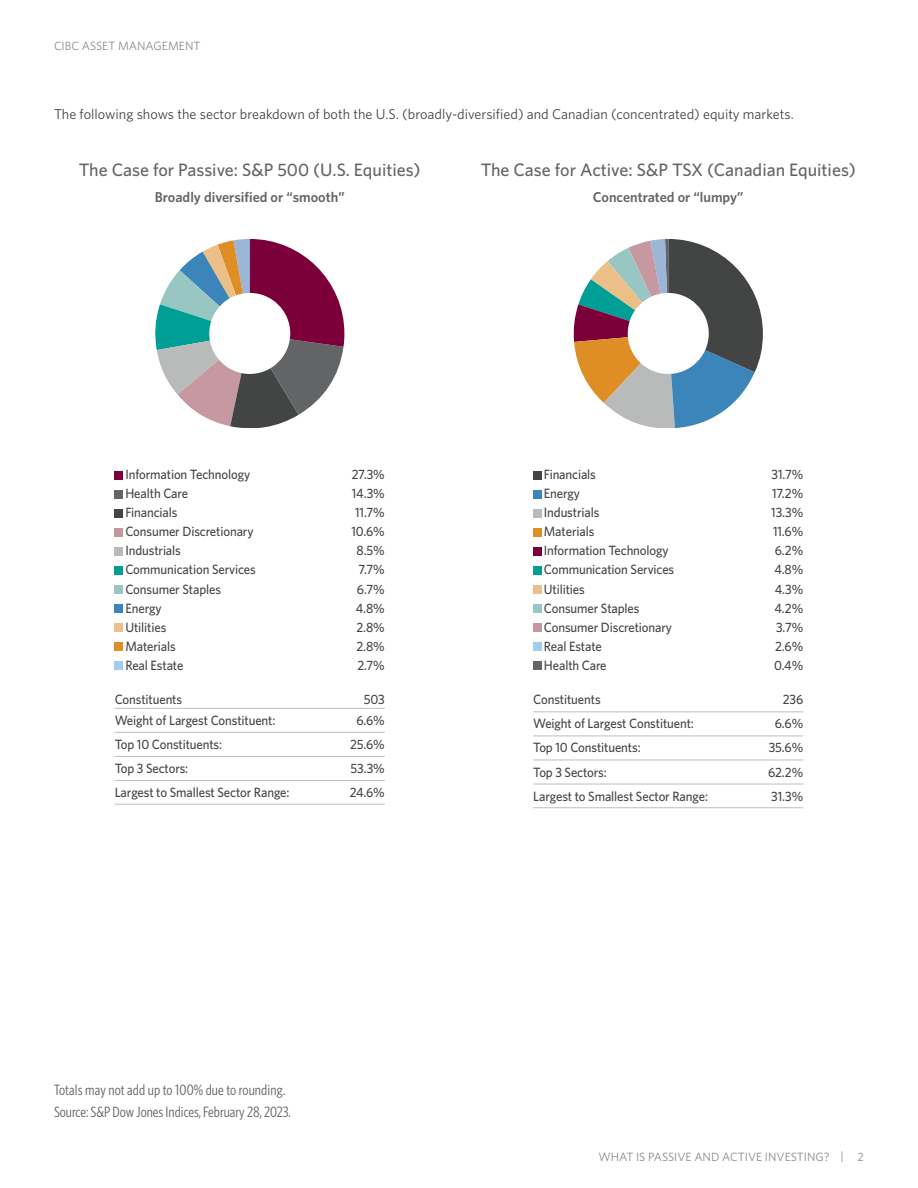
<style>
.page{position:relative;width:918px;height:1188px;background:#fff}
.page>*{position:absolute;margin:0;border:0;box-sizing:border-box;transform-origin:0 0}
.Subheader_H3{font:500 18px "Whitney";color:#636466}
.Disclaimer_P{font:15px "Whitney Condensed";color:#636466}
.Body_P{font:14.25px "Whitney";color:#434444}
.Subheader_H4{font:600 14.25px "Whitney";color:#636466}
.TableBody_P{font:500 13.5px "Whitney";letter-spacing:-.01em;color:#434444;scale:.95 1}
.TableBody_P_lines{font:500 13.5px "Whitney";letter-spacing:-.01em;color:#434444;scale:.95 1}
.t1{font:12px "Whitney";color:#8e8888}
</style>
<div class="page">
<div style="left:115px;top:471px;width:8px;height:8px;background:#7b003a"></div>
<div style="left:115px;top:490px;width:8px;height:8px;background:#636466"></div>
<div style="left:115px;top:509px;width:8px;height:8px;background:#434444"></div>
<div style="left:115px;top:528px;width:8px;height:8px;background:#c697a1"></div>
<div style="left:115px;top:547px;width:8px;height:8px;background:#b9bbbb"></div>
<div style="left:115px;top:566px;width:8px;height:8px;background:#009f95"></div>
<div style="left:115px;top:585px;width:8px;height:9px;background:#98c6c2"></div>
<div style="left:115px;top:604px;width:8px;height:9px;background:#3b85ba"></div>
<div style="left:115px;top:624px;width:8px;height:8px;background:#edc089"></div>
<div style="left:115px;top:643px;width:8px;height:8px;background:#df8d25"></div>
<div style="left:115px;top:662px;width:8px;height:8px;background:#a3cdec"></div>
<hr style="left:115px;top:708px;width:270px;height:1px;background:#bcbec0">
<hr style="left:115px;top:732px;width:270px;height:1px;background:#bcbec0">
<hr style="left:115px;top:756px;width:270px;height:1px;background:#bcbec0">
<hr style="left:115px;top:780px;width:270px;height:1px;background:#bcbec0">
<hr style="left:115px;top:804px;width:270px;height:1px;background:#bcbec0">
<div style="left:533px;top:471px;width:8px;height:8px;background:#434444"></div>
<div style="left:533px;top:490px;width:8px;height:8px;background:#3b85ba"></div>
<div style="left:533px;top:509px;width:8px;height:8px;background:#b9bbbb"></div>
<div style="left:533px;top:528px;width:8px;height:8px;background:#df8d25"></div>
<div style="left:533px;top:547px;width:8px;height:8px;background:#7b003a"></div>
<div style="left:533px;top:566px;width:8px;height:8px;background:#009f95"></div>
<div style="left:533px;top:585px;width:8px;height:9px;background:#edc089"></div>
<div style="left:533px;top:604px;width:8px;height:9px;background:#98c6c2"></div>
<div style="left:533px;top:624px;width:8px;height:8px;background:#c697a1"></div>
<div style="left:533px;top:643px;width:8px;height:8px;background:#a3cdec"></div>
<div style="left:533px;top:662px;width:8px;height:8px;background:#636466"></div>
<hr style="left:533px;top:711px;width:270px;height:1px;background:#bcbec0">
<hr style="left:533px;top:736px;width:270px;height:1px;background:#bcbec0">
<hr style="left:533px;top:760px;width:270px;height:1px;background:#bcbec0">
<hr style="left:533px;top:784px;width:270px;height:1px;background:#bcbec0">
<hr style="left:533px;top:807px;width:270px;height:1px;background:#bcbec0">
<svg style="left:155px;top:239px;width:189px;height:189px"></svg>
<div style="left:209px;top:293px;width:81px;height:81px;background:#fff;border-radius:50%"></div>
<svg style="left:574px;top:239px;width:189px;height:189px"></svg>
<div style="left:628px;top:293px;width:81px;height:81px;background:#fff;border-radius:50%"></div>
<p class="t1" style="left:54px;top:38px;width:148px">CIBC ASSET MANAGEMENT</p>
<p class="Body_P" style="left:54px;top:105px;width:742px">The following shows the sector breakdown of both the U.S. (broadly-diversified) and Canadian (concentrated) equity markets.</p>
<h3 class="Subheader_H3" style="left:79px;top:158px;width:343px">The Case for Passive: S&amp;P 500 (U.S. Equities)</h3>
<h4 class="Subheader_H4" style="left:155px;top:187px;width:191px">Broadly diversified or “smooth”</h4>
<h3 class="Subheader_H3" style="left:481px;top:158px;width:377px">The Case for Active: S&amp;P TSX (Canadian Equities)</h3>
<h4 class="Subheader_H4" style="left:593px;top:187px;width:152px">Concentrated or “lumpy”</h4>
<p class="TableBody_P" style="left:125px;top:466px;width:133px">Information Technology</p>
<p class="TableBody_P" style="left:352px;top:466px;width:36px">27.3%</p>
<p class="TableBody_P" style="left:125px;top:485px;width:68px">Health Care</p>
<p class="TableBody_P" style="left:352px;top:485px;width:36px">14.3%</p>
<p class="TableBody_P" style="left:125px;top:504px;width:56px">Financials</p>
<p class="TableBody_P" style="left:355px;top:504px;width:33px">11.7%</p>
<p class="TableBody_P" style="left:125px;top:523px;width:136px">Consumer Discretionary</p>
<p class="TableBody_P" style="left:351px;top:523px;width:37px">10.6%</p>
<p class="TableBody_P" style="left:125px;top:542px;width:60px">Industrials</p>
<p class="TableBody_P" style="left:357px;top:542px;width:31px">8.5%</p>
<p class="TableBody_P" style="left:125px;top:561px;width:139px">Communication Services</p>
<p class="TableBody_P" style="left:359px;top:561px;width:29px">7.7%</p>
<p class="TableBody_P" style="left:125px;top:580px;width:102px">Consumer Staples</p>
<p class="TableBody_P" style="left:357px;top:580px;width:31px">6.7%</p>
<p class="TableBody_P" style="left:125px;top:599px;width:40px">Energy</p>
<p class="TableBody_P" style="left:356px;top:599px;width:32px">4.8%</p>
<p class="TableBody_P" style="left:125px;top:618px;width:45px">Utilities</p>
<p class="TableBody_P" style="left:357px;top:618px;width:31px">2.8%</p>
<p class="TableBody_P" style="left:125px;top:637px;width:55px">Materials</p>
<p class="TableBody_P" style="left:357px;top:637px;width:31px">2.8%</p>
<p class="TableBody_P" style="left:125px;top:656px;width:63px">Real Estate</p>
<p class="TableBody_P" style="left:357px;top:656px;width:30px">2.7%</p>
<p class="TableBody_P" style="left:115px;top:691px;width:72px">Constituents</p>
<p class="TableBody_P" style="left:364px;top:691px;width:24px">503</p>
<p class="TableBody_P_lines" style="left:115px;top:711px;width:171px">Weight of Largest Constituent:</p>
<p class="TableBody_P_lines" style="left:356px;top:711px;width:31px">6.6%</p>
<p class="TableBody_P_lines" style="left:115px;top:735px;width:115px">Top 10 Constituents:</p>
<p class="TableBody_P_lines" style="left:350px;top:735px;width:38px">25.6%</p>
<p class="TableBody_P_lines" style="left:115px;top:759px;width:79px">Top 3 Sectors:</p>
<p class="TableBody_P_lines" style="left:351px;top:759px;width:37px">53.3%</p>
<p class="TableBody_P_lines" style="left:115px;top:783px;width:186px">Largest to Smallest Sector Range:</p>
<p class="TableBody_P_lines" style="left:350px;top:783px;width:38px">24.6%</p>
<p class="TableBody_P" style="left:544px;top:466px;width:56px">Financials</p>
<p class="TableBody_P" style="left:772px;top:466px;width:35px">31.7%</p>
<p class="TableBody_P" style="left:544px;top:485px;width:40px">Energy</p>
<p class="TableBody_P" style="left:772px;top:485px;width:34px">17.2%</p>
<p class="TableBody_P" style="left:544px;top:504px;width:60px">Industrials</p>
<p class="TableBody_P" style="left:771px;top:504px;width:35px">13.3%</p>
<p class="TableBody_P" style="left:544px;top:523px;width:55px">Materials</p>
<p class="TableBody_P" style="left:773px;top:523px;width:33px">11.6%</p>
<p class="TableBody_P" style="left:544px;top:542px;width:133px">Information Technology</p>
<p class="TableBody_P" style="left:775px;top:542px;width:31px">6.2%</p>
<p class="TableBody_P" style="left:544px;top:561px;width:139px">Communication Services</p>
<p class="TableBody_P" style="left:774px;top:561px;width:32px">4.8%</p>
<p class="TableBody_P" style="left:544px;top:580px;width:45px">Utilities</p>
<p class="TableBody_P" style="left:775px;top:580px;width:31px">4.3%</p>
<p class="TableBody_P" style="left:544px;top:599px;width:102px">Consumer Staples</p>
<p class="TableBody_P" style="left:775px;top:599px;width:32px">4.2%</p>
<p class="TableBody_P" style="left:544px;top:618px;width:136px">Consumer Discretionary</p>
<p class="TableBody_P" style="left:776px;top:618px;width:30px">3.7%</p>
<p class="TableBody_P" style="left:544px;top:637px;width:63px">Real Estate</p>
<p class="TableBody_P" style="left:775px;top:637px;width:31px">2.6%</p>
<p class="TableBody_P" style="left:544px;top:656px;width:68px">Health Care</p>
<p class="TableBody_P" style="left:774px;top:656px;width:32px">0.4%</p>
<p class="TableBody_P_lines" style="left:533px;top:691px;width:72px">Constituents</p>
<p class="TableBody_P_lines" style="left:783px;top:691px;width:23px">236</p>
<p class="TableBody_P_lines" style="left:533px;top:715px;width:171px">Weight of Largest Constituent:</p>
<p class="TableBody_P_lines" style="left:775px;top:715px;width:31px">6.6%</p>
<p class="TableBody_P_lines" style="left:533px;top:739px;width:115px">Top 10 Constituents:</p>
<p class="TableBody_P_lines" style="left:769px;top:739px;width:38px">35.6%</p>
<p class="TableBody_P_lines" style="left:533px;top:763px;width:79px">Top 3 Sectors:</p>
<p class="TableBody_P_lines" style="left:768px;top:763px;width:38px">62.2%</p>
<p class="TableBody_P_lines" style="left:533px;top:787px;width:186px">Largest to Smallest Sector Range:</p>
<p class="TableBody_P_lines" style="left:771px;top:787px;width:35px">31.3%</p>
<p class="Disclaimer_P" style="left:54px;top:1080px;width:233px">Totals may not add up to 100% due to rounding.</p>
<p class="Disclaimer_P" style="left:54px;top:1102px;width:238px">Source: S&amp;P Dow Jones Indices, February 28, 2023.</p>
<p class="t1" style="left:598px;top:1149px;width:267px">WHAT IS PASSIVE AND ACTIVE INVESTING? | 2</p>
</div>
